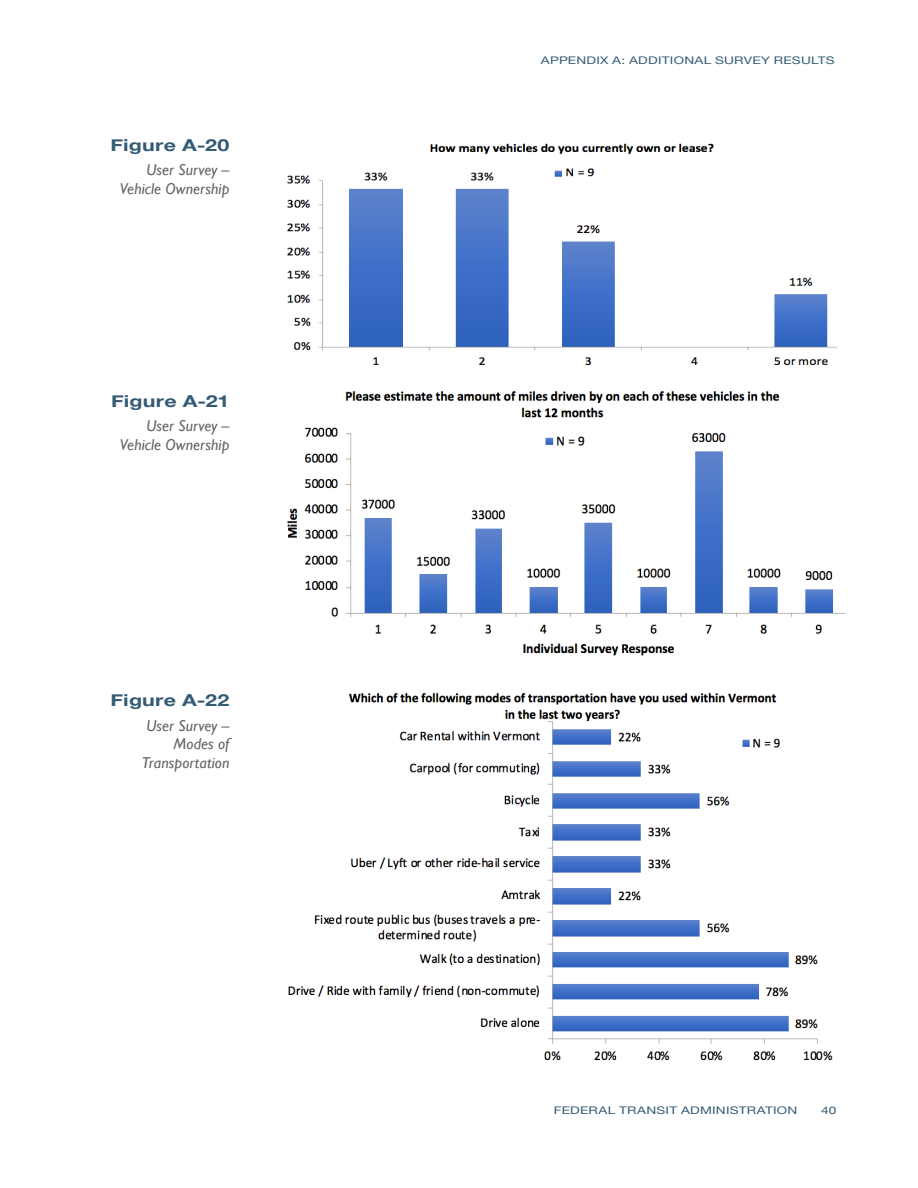
<style>
.page{position:relative;width:918px;height:1188px;background:#fff}
.page>*{position:absolute;margin:0;border:0;box-sizing:border-box;transform-origin:0 0}
.H3{font:700 16.5px "Helvetica Neue";letter-spacing:.01em;color:#345b74;scale:1.3 1}
.Figure_Table_head{font:700 16.5px "Helvetica Neue";letter-spacing:.01em;color:#345b74;scale:1.3 1}
.H3-2{font:italic 15.75px/18.9px "Gill Sans";letter-spacing:.005em;color:#636366;text-align:right}
.FIGURES_following{font:italic 15.75px/18.9px "Gill Sans";letter-spacing:.005em;color:#636366;text-align:right}
.t1{font:10.5px "Helvetica Neue";letter-spacing:.02em;color:#345b74;scale:1.3 1}
</style>
<div class="page">
<img style="left:287px;top:143px;width:550px;height:223px">
<img style="left:287px;top:391px;width:559px;height:265px">
<img style="left:288px;top:692px;width:545px;height:369px">
<p class="H3" style="left:110px;top:132px;width:93px">Figure A-20</p>
<p class="H3-2" style="left:120px;top:161px;width:111px">User Survey –<br>Vehicle Ownership</p>
<p class="H3" style="left:111px;top:388px;width:93px">Figure A-21</p>
<p class="H3-2" style="left:120px;top:417px;width:111px">User Survey –<br>Vehicle Ownership</p>
<h4 class="Figure_Table_head" style="left:111px;top:687px;width:93px">Figure A-22</h4>
<p class="FIGURES_following" style="left:142px;top:716px;width:89px">User Survey –<br>Modes of<br>Transportation</p>
<p class="t1" style="left:541px;top:52px;width:228px">APPENDIX A: ADDITIONAL SURVEY RESULTS</p>
<p class="t1" style="left:554px;top:1103px;width:189px">FEDERAL TRANSIT ADMINISTRATION</p>
<p class="t1" style="left:821px;top:1103px;width:13px">40</p>
</div>
